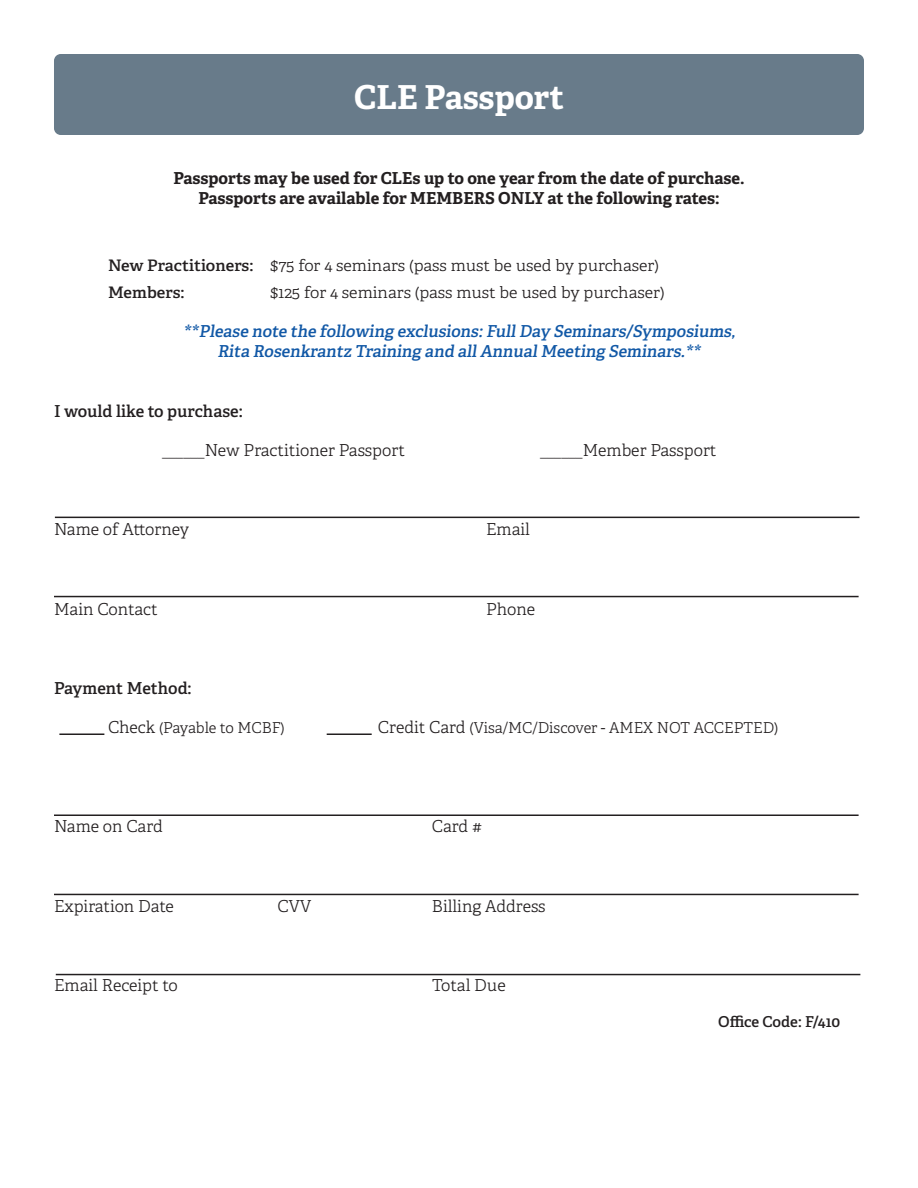
<style>
.page{position:relative;width:918px;height:1188px;background:#fff}
.page>*{position:absolute;margin:0;border:0;box-sizing:border-box;transform-origin:0 0}
.t1{font:700 33px "Adelle";letter-spacing:-.005em;color:#fff}
.t2{font:300 16.5px "Adelle";color:#231f20}
.t3{font:600 16.5px "Adelle";color:#1158a6}
.t4{font:700 16.5px "Adelle";letter-spacing:-.005em;color:#231f20}
.t5{font:600 16.5px "Adelle";color:#231f20}
.t6{font:300 15.9px "Adelle";color:#231f20;scale:1.04 1}
.t7{font:600 15.9px "Adelle";color:#231f20;scale:1.04 1}
.t8{font:300 15px "Adelle";color:#231f20}
.t9{font:600 15px "Adelle";color:#231f20}
.s1{font-weight:600}
.s2{font-size:14.25px}
.s3{font-size:16.5px}
</style>
<div class="page">
<div style="left:54px;top:54px;width:810px;height:81px;background:#687b8a;border-radius:7px"></div>
<hr style="left:54px;top:814px;width:805px;height:2px;background:#231f20">
<hr style="left:54px;top:894px;width:805px;height:1px;background:#231f20">
<hr style="left:56px;top:974px;width:804px;height:1px;background:#231f20">
<hr style="left:54px;top:596px;width:805px;height:1px;background:#231f20">
<hr style="left:55px;top:517px;width:805px;height:1px;background:#231f20">
<hr style="left:59px;top:734px;width:45px;height:1px;background:#231f20">
<hr style="left:327px;top:734px;width:45px;height:1px;background:#231f20">
<p class="t1" style="left:354px;top:76px;width:211px">CLE Passport</p>
<p class="t4" style="left:173px;top:168px;width:573px">Passports may be used for CLEs up to one year from the date of purchase.</p>
<p class="t4" style="left:198px;top:188px;width:523px">Passports are available for MEMBERS ONLY at the following rates:</p>
<p class="t6" style="left:108px;top:255px;width:531px"><span class="s1">New Practitioners:</span> $75 for 4 seminars (pass must be used by purchaser)</p>
<p class="t7" style="left:108px;top:282px;width:75px">Members:</p>
<p class="t6" style="left:270px;top:282px;width:381px">$125 for 4 seminars (pass must be used by purchaser)</p>
<p class="t3" style="left:183px;top:321px;width:556px">**Please note the following exclusions:FullDay Seminars/Symposiums,</p>
<p class="t3" style="left:217px;top:341px;width:488px">Rita Rosenkrantz Training and allAnnualMeeting Seminars.**</p>
<p class="t5" style="left:54px;top:400px;width:190px">I would like to purchase:</p>
<p class="t2" style="left:162px;top:440px;width:244px"><span class="s2">______</span>New Practitioner Passport</p>
<p class="t2" style="left:540px;top:440px;width:178px"><span class="s2">______</span>Member Passport</p>
<p class="t2" style="left:54px;top:519px;width:137px">Name of Attorney</p>
<p class="t2" style="left:486px;top:519px;width:46px">Email</p>
<p class="t2" style="left:54px;top:599px;width:105px">Main Contact</p>
<p class="t2" style="left:486px;top:599px;width:51px">Phone</p>
<p class="t5" style="left:54px;top:678px;width:139px">Payment Method:</p>
<p class="t8" style="left:108px;top:719px;width:178px"><span class="s3">Check</span> (Payable to MCBF)</p>
<p class="t8" style="left:378px;top:719px;width:402px"><span class="s3">Credit Card</span> (Visa/MC/Discover - AMEX NOT ACCEPTED)</p>
<p class="t2" style="left:54px;top:816px;width:110px">Name on Card</p>
<p class="t2" style="left:432px;top:816px;width:52px">Card #</p>
<p class="t2" style="left:54px;top:896px;width:121px">Expiration Date</p>
<p class="t2" style="left:278px;top:896px;width:35px">CVV</p>
<p class="t2" style="left:432px;top:896px;width:115px">Billing Address</p>
<p class="t2" style="left:54px;top:975px;width:125px">Email Receipt to</p>
<p class="t2" style="left:432px;top:975px;width:75px">Total Due</p>
<p class="t9" style="left:718px;top:1012px;width:124px">Office Code: F/410</p>
</div>
